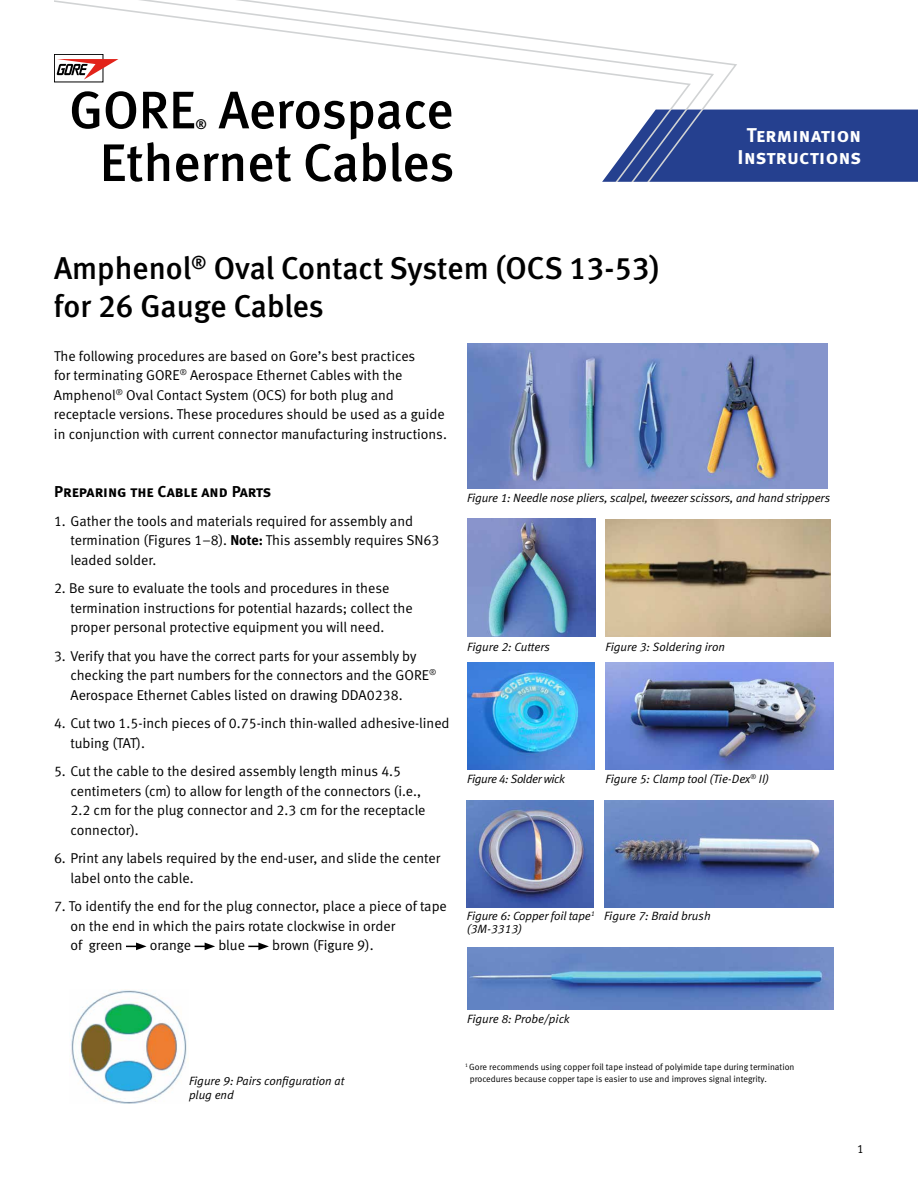
<style>
.page{position:relative;width:918px;height:1188px;background:#fff}
.page>*{position:absolute;margin:0;border:0;box-sizing:border-box;transform-origin:0 0}
.t1{font:52.8px "Meta Medium LF";color:#000}
.t2{font:31.5px/37.8px "Meta Medium LF";color:#000}
.t3{font:19.95px/22.8px "Meta Bold LF Caps";letter-spacing:.015em;color:#fff;text-align:center}
.t4{font:15.75px "Meta Bold LF Caps";color:#000}
.t5{font:14.25px/19.5px "Meta Normal LF";color:#000}
.t6{font:13.65px "Meta Medium LF";color:#000}
.t7{font:italic 12px/13.5px "Meta Normal LF";letter-spacing:-.01em;color:#000}
.t8{font:italic 12px "Meta Normal LF";letter-spacing:-.03em;color:#000}
.t9{font:12px "Meta Normal LF";color:#000}
.t10{font:9px/12px "Meta Normal LF";color:#000}
.s1{font-family:"Meta Bold LF"}
</style>
<div class="page">
<div style="left:738px;top:110px;width:180px;height:72px;background:#25408f"></div>
<svg style="left:54px;top:0;width:684px;height:182px"></svg>
<div style="left:54px;top:54px;width:49px;height:28px;background:#fff"></div>
<div style="left:54px;top:54px;width:49px;height:28px;border:1px solid #000"></div>
<svg style="left:57px;top:59px;width:61px;height:21px"></svg>
<svg style="left:126px;top:943px;width:21px;height:7px"></svg>
<svg style="left:195px;top:943px;width:20px;height:7px"></svg>
<svg style="left:248px;top:943px;width:21px;height:7px"></svg>
<img style="left:71px;top:989px;width:117px;height:114px">
<img style="left:606px;top:663px;width:227px;height:106px">
<img style="left:604px;top:801px;width:229px;height:107px">
<img style="left:467px;top:947px;width:366px;height:62px">
<img style="left:606px;top:520px;width:225px;height:117px">
<img style="left:467px;top:519px;width:128px;height:118px">
<img style="left:467px;top:663px;width:127px;height:106px">
<img style="left:467px;top:800px;width:127px;height:107px">
<img style="left:467px;top:343px;width:361px;height:146px">
<h1 class="t1" style="left:69px;top:79px;width:386px">GORE Aerospace</h1>
<p class="t6" style="left:196px;top:117px;width:13px">®</p>
<h1 class="t1" style="left:100px;top:132px;width:356px">Ethernet Cables</h1>
<h2 class="t2" style="left:54px;top:249px;width:607px">Amphenol<sup>®</sup> Oval Contact System (OCS 13-53) for 26 Gauge Cables</h2>
<p class="t5" style="left:54px;top:346px;width:394px">The following procedures are based on Gore’s best practices<br>for terminating GORE<sup>®</sup> Aerospace Ethernet Cables with the Amphenol<sup>®</sup> Oval Contact System (OCS) for both plug and receptacle versions. These procedures should be used as a guide in conjunction with current connector manufacturing instructions.</p>
<h3 class="t3" style="left:738px;top:123px;width:125px">Termination<br>Instructions</h3>
<p class="t4" style="left:54px;top:482px;width:219px">Preparing the Cable and Parts</p>
<p class="t5" style="left:71px;top:511px;width:370px;text-indent:-17px">1. Gather the tools and materials required for assembly and termination (Figures 1–8). <span class="s1">Note:</span> This assembly requires SN63 leaded solder.</p>
<p class="t5" style="left:71px;top:578px;width:344px;text-indent:-17px">2. Be sure to evaluate the tools and procedures in these termination instructions for potential hazards; collect the proper personal protective equipment you will need.</p>
<p class="t5" style="left:71px;top:646px;width:367px;text-indent:-17px">3. Verify that you have the correct parts for your assembly by checking the part numbers for the connectors and the GORE<sup>®<br></sup>Aerospace Ethernet Cables listed on drawing DDA0238.</p>
<p class="t5" style="left:71px;top:713px;width:381px;text-indent:-17px">4. Cut two 1.5-inch pieces of 0.75-inch thin-walled adhesive-lined tubing (TAT).</p>
<p class="t5" style="left:71px;top:761px;width:357px;text-indent:-17px">5. Cut the cable to the desired assembly length minus 4.5 centimeters (cm) to allow for length of the connectors (i.e., 2.2 cm for the plug connector and 2.3 cm for the receptacle connector).</p>
<p class="t5" style="left:71px;top:848px;width:371px;text-indent:-17px">6. Print any labels required by the end-user, and slide the center label onto the cable.</p>
<p class="t5" style="left:71px;top:896px;width:378px;text-indent:-17px">7. To identify the end for the plug connector, place a piece of tape on the end in which the pairs rotate clockwise in order<br>of green</p>
<p class="t5" style="left:150px;top:935px;width:43px">orange</p>
<p class="t5" style="left:218px;top:935px;width:28px">blue</p>
<p class="t5" style="left:272px;top:935px;width:103px">brown (Figure 9).</p>
<p class="t7" style="left:467px;top:490px;width:365px">Figure 1: Needle nose pliers, scalpel, tweezer scissors, and hand strippers</p>
<p class="t7" style="left:467px;top:640px;width:84px">Figure 2: Cutters</p>
<p class="t7" style="left:606px;top:640px;width:121px">Figure 3: Soldering iron</p>
<p class="t8" style="left:467px;top:772px;width:99px">Figure 4: Solder wick</p>
<p class="t7" style="left:606px;top:772px;width:165px">Figure 5: Clamp tool (Tie-Dex<sup>®</sup> II)</p>
<p class="t7" style="left:467px;top:909px;width:129px">Figure 6: Copper foil tape<sup>1 </sup>(3M-3313)</p>
<p class="t7" style="left:604px;top:909px;width:108px">Figure 7: Braid brush</p>
<p class="t7" style="left:189px;top:1074px;width:157px">Figure 9: Pairs configuration at plug end</p>
<p class="t7" style="left:467px;top:1012px;width:104px">Figure 8: Probe/pick</p>
<p class="t10" style="left:470px;top:1061px;width:326px;text-indent:-4px"><sup>1</sup> Gore recommends using copper foil tape instead of polyimide tape during termination procedures because copper tape is easier to use and improves signal integrity.</p>
<p class="t9" style="left:857px;top:1141px;width:8px">1</p>
</div>
